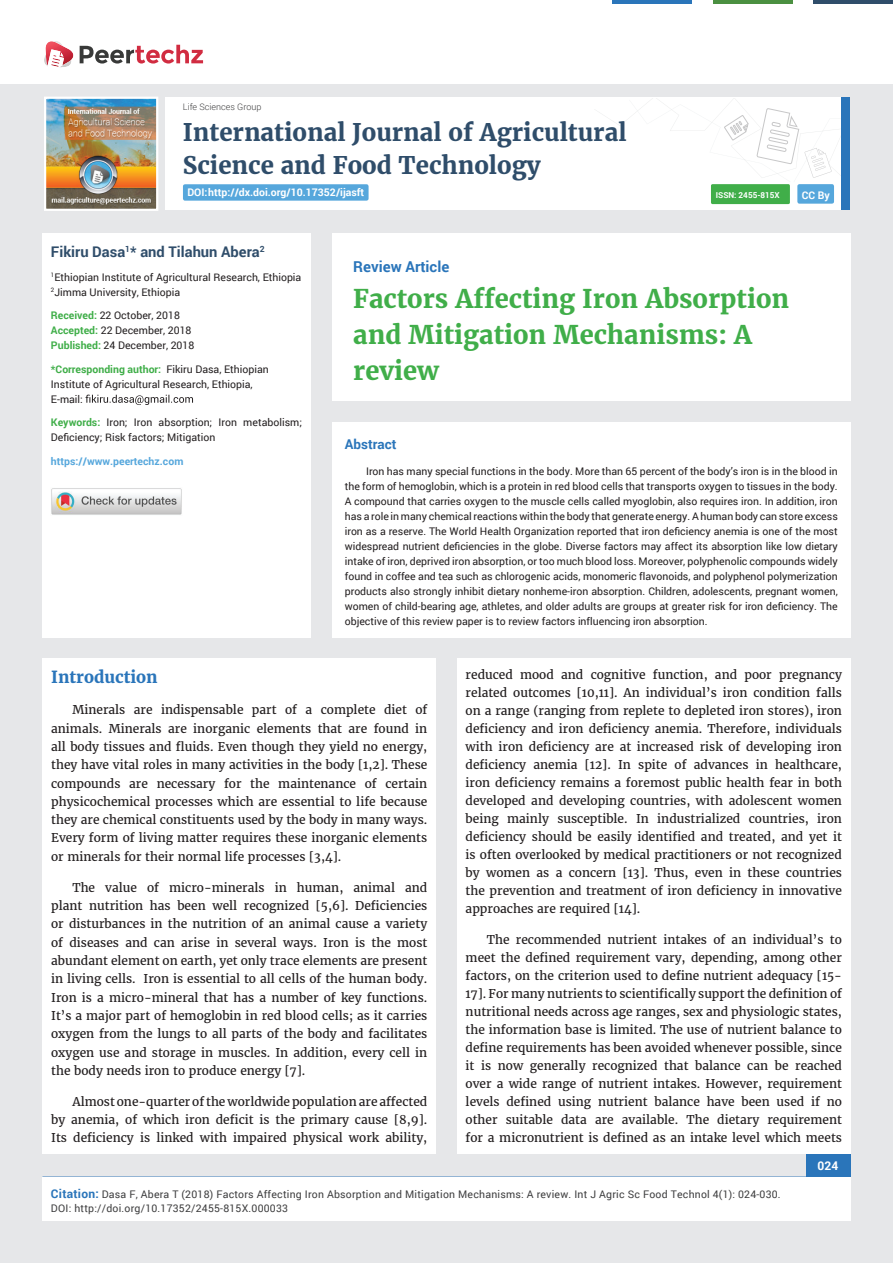
<style>
.page{position:relative;width:893px;height:1263px;background:#e6e7e9}
.page>*{position:absolute;margin:0;border:0;box-sizing:border-box;transform-origin:0 0}
.t1{font:700 25.5px/36px "Merriweather";color:#40ae49}
.t2{font:700 24px/33px "Merriweather";color:#2f4d6a}
.t3{font:700 16.5px "Merriweather";color:#2a75ba}
.t4{font:700 15px "Roboto";color:#2a75ba}
.t5{font:700 14.7px "Roboto";color:#2f4d6a}
.t6{font:700 13.5px "Roboto";color:#2a75ba}
.t7{font:12px/18px "Merriweather";color:#231f20;text-align:justify}
.t8{font:700 12px "Roboto";color:#fff}
.t9{font:10.5px/15px "Roboto";color:#231f20}
.t10{font:10.5px/13.5px "Roboto";letter-spacing:.02em;color:#3e3e3f}
.t11{font:700 10.5px "Roboto";color:#fff}
.t12{font:700 10.5px "Roboto";color:#56a7dc}
.t13{font:300 9px "Roboto";color:#3e3e3f}
.t14{font:700 8.1px "Roboto";color:#fff}
.s1{font-weight:700;color:#40ae49}
.s2{font-weight:700;font-size:12px;color:#2a75ba}
</style>
<div class="page">
<div style="left:165px;top:98px;width:684px;height:112px;background:#fff"></div>
<svg style="left:596px;top:100px;width:245px;height:78px"></svg>
<div style="left:841px;top:98px;width:8px;height:112px;background:#2a75ba"></div>
<img style="left:47px;top:100px;width:108px;height:108px">
<div style="left:44px;top:97px;width:114px;height:114px;border:2px solid #fff"></div>
<div style="left:0;top:0;width:893px;height:83px;background:#fff"></div>
<svg style="left:44px;top:41px;width:159px;height:27px"></svg>
<hr style="left:713px;top:0;width:79px;height:3px;background:#4b9041">
<hr style="left:612px;top:0;width:80px;height:3px;background:#2a75ba">
<hr style="left:813px;top:0;width:80px;height:3px;background:#2f4d6a">
<div style="left:806px;top:1154px;width:44px;height:51px;background:#2a75ba"></div>
<div style="left:711px;top:184px;width:79px;height:20px;background:#40ae49;border-radius:2px"></div>
<div style="left:797px;top:184px;width:37px;height:20px;background:#56a7dc;border-radius:2px"></div>
<div style="left:42px;top:1177px;width:809px;height:43px;background:#fff"></div>
<div style="left:183px;top:184px;width:186px;height:17px;background:#56a7dc;border-radius:2px"></div>
<div style="left:332px;top:422px;width:518px;height:215px;background:#fff"></div>
<div style="left:332px;top:233px;width:518px;height:168px;background:#fff"></div>
<div style="left:42px;top:233px;width:269px;height:404px;background:#fff"></div>
<svg style="left:85px;top:395px;width:108px;height:10px"></svg>
<div style="left:43px;top:659px;width:393px;height:495px;background:#fff"></div>
<div style="left:457px;top:659px;width:393px;height:495px;background:#fff"></div>
<img style="left:51px;top:488px;width:131px;height:27px">
<p class="t13" style="left:183px;top:101px;width:80px">Life Sciences Group</p>
<h2 class="t2" style="left:183px;top:116px;width:445px">International Journal of Agricultural<br>Science and Food Technology</h2>
<p class="t11" style="left:187px;top:185px;width:178px">DOI: http://dx.doi.org/10.17352/ijasft</p>
<p class="t14" style="left:716px;top:189px;width:66px">ISSN: 2455-815X</p>
<p class="t11" style="left:802px;top:188px;width:29px">CC By</p>
<p class="t5" style="left:51px;top:242px;width:215px">Fikiru Dasa<sup>1</sup>* and Tilahun Abera<sup>2</sup></p>
<p class="t9" style="left:51px;top:269px;width:252px"><sup>1</sup>Ethiopian Institute of Agricultural Research, Ethiopia<br><sup>2</sup>Jimma University, Ethiopia</p>
<p class="t9" style="left:51px;top:308px;width:145px"><span class="s1">Received:</span> 22 October, 2018<br><span class="s1">Accepted:</span> 22 December, 2018<br><span class="s1">Published:</span> 24 December, 2018</p>
<p class="t9" style="left:51px;top:361px;width:219px"><span class="s1">*Corresponding author:</span> Fikiru Dasa, Ethiopian<br>Institute of Agricultural Research, Ethiopia,<br>E-mail:</p>
<p class="t9" style="left:51px;top:415px;width:253px"><span class="s1">Keywords:</span> Iron; Iron absorption; Iron metabolism;<br>Deficiency; Risk factors; Mitigation</p>
<p class="t12" style="left:51px;top:454px;width:134px">https://www.peertechz.com</p>
<p class="t4" style="left:353px;top:256px;width:98px">Review Article</p>
<h1 class="t1" style="left:353px;top:280px;width:437px">Factors Affecting Iron Absorption and Mitigation Mechanisms: A review</h1>
<p class="t6" style="left:345px;top:435px;width:53px">Abstract</p>
<p class="t9" style="left:345px;top:463px;width:494px;text-align:justify;text-indent:21px">Iron has many special functions in the body. More than 65 percent of the body’s iron is in the blood in the form of hemoglobin, which is a protein in red blood cells that transports oxygen to tissues in the body.<br>A compound that carries oxygen to the muscle cells called myoglobin, also requires iron. In addition, iron has a role in many chemical reactions within the body that generate energy. A human body can store excess iron as a reserve. The World Health Organization reported that iron deficiency anemia is one of the most widespread nutrient deficiencies in the globe. Diverse factors may affect its absorption like low dietary intake of iron, deprived iron absorption, or too much blood loss. Moreover, polyphenolic compounds widely found in coffee and tea such as chlorogenic acids, monomeric flavonoids, and polyphenol polymerization products also strongly inhibit dietary nonheme-iron absorption. Children, adolescents, pregnant women, women of child-bearing age, athletes, and older adults are groups at greater risk for iron deficiency. The objective of this review paper is to review factors influencing iron absorption.</p>
<h3 class="t3" style="left:51px;top:667px;width:108px">Introduction</h3>
<p class="t7" style="left:51px;top:701px;width:378px;text-indent:21px">Minerals are indispensable part of a complete diet of animals. Minerals are inorganic elements that are found in all body tissues and fluids. Even though they yield no energy, they have vital roles in many activities in the body [1,2]. These compounds are necessary for the maintenance of certain physicochemical processes which are essential to life because they are chemical constituents used by the body in many ways.<br>Every form of living matter requires these inorganic elements or minerals for their normal life processes [3,4].</p>
<p class="t7" style="left:51px;top:878px;width:378px;text-indent:21px">The value of micro-minerals in human, animal and plant nutrition has been well recognized [5,6]. Deficiencies or disturbances in the nutrition of an animal cause a variety of diseases and can arise in several ways. Iron is the most abundant element on earth, yet only trace elements are present in living cells. Iron is essential to all cells of the human body.<br>Iron is a micro-mineral that has a number of key functions.<br>It’s a major part of hemoglobin in red blood cells; as it carries oxygen from the lungs to all parts of the body and facilitates oxygen use and storage in muscles. In addition, every cell in the body needs iron to produce energy [7].</p>
<p class="t7" style="left:51px;top:1092px;width:378px;text-indent:21px">Almost one-quarter of the worldwide population are affected by anemia, of which iron deficit is the primary cause [8,9].<br>Its deficiency is linked with impaired physical work ability,</p>
<p class="t7" style="left:466px;top:666px;width:378px">reduced mood and cognitive function, and poor pregnancy related outcomes [10,11]. An individual’s iron condition falls on a range (ranging from replete to depleted iron stores), iron deficiency and iron deficiency anemia. Therefore, individuals with iron deficiency are at increased risk of developing iron deficiency anemia [12]. In spite of advances in healthcare, iron deficiency remains a foremost public health fear in both developed and developing countries, with adolescent women being mainly susceptible. In industrialized countries, iron deficiency should be easily identified and treated, and yet it is often overlooked by medical practitioners or not recognized by women as a concern [13]. Thus, even in these countries the prevention and treatment of iron deficiency in innovative approaches are required [14].</p>
<p class="t7" style="left:466px;top:930px;width:378px;text-indent:21px">The recommended nutrient intakes of an individual’s to meet the defined requirement vary, depending, among other factors, on the criterion used to define nutrient adequacy [15- 17]. For many nutrients to scientifically support the definition of nutritional needs across age ranges, sex and physiologic states, the information base is limited. The use of nutrient balance to define requirements has been avoided whenever possible, since it is now generally recognized that balance can be reached over a wide range of nutrient intakes. However, requirement levels defined using nutrient balance have been used if no other suitable data are available. The dietary requirement for a micronutrient is defined as an intake level which meets</p>
<p class="t8" style="left:817px;top:1158px;width:22px">024</p>
<p class="t10" style="left:51px;top:1188px;width:731px"><span class="s2">Citation:</span> Dasa F, Abera T (2018) Factors Affecting Iron Absorption and Mitigation Mechanisms: A review. Int J Agric Sc Food Technol 4(1): 024-030.<br>DOI: http://doi.org/10.17352/2455-815X.000033</p>
</div>
